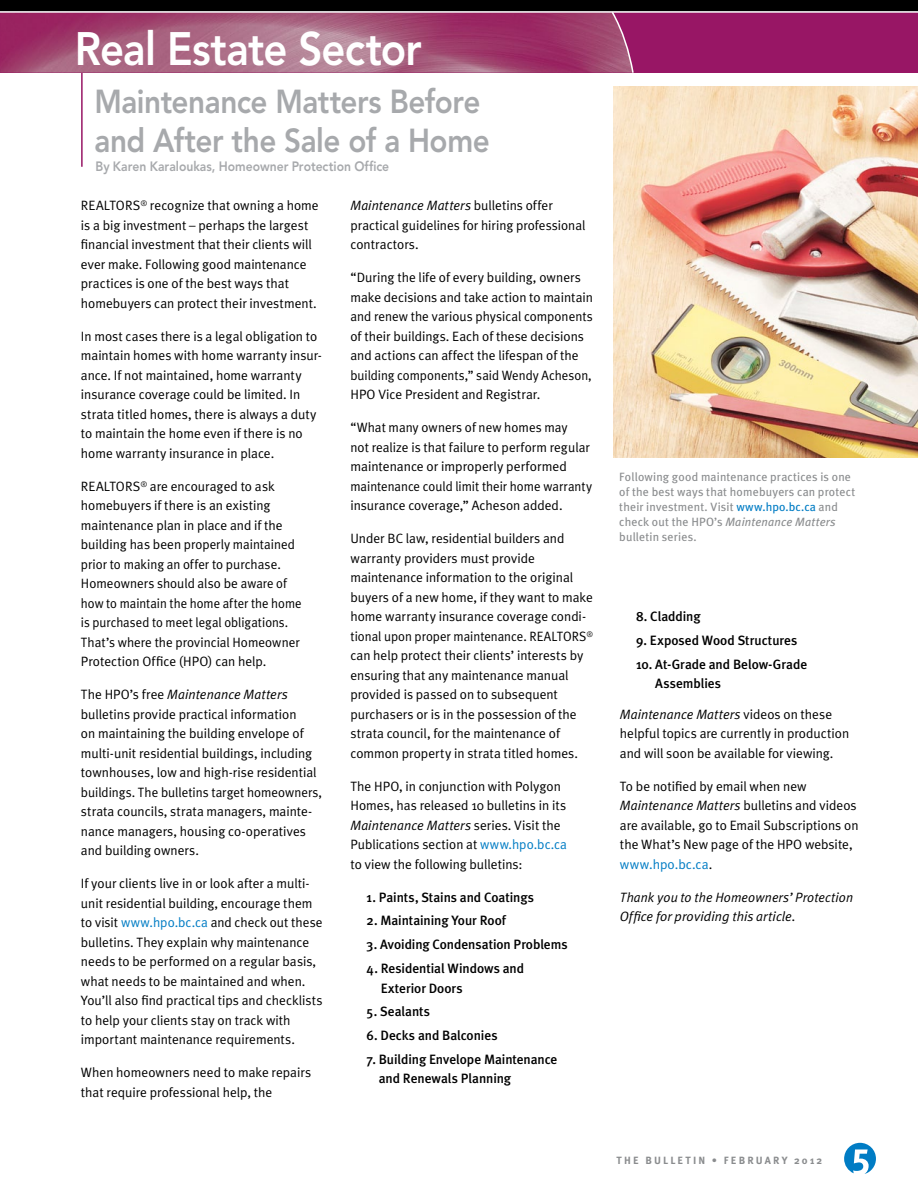
<style>
.page{position:relative;width:918px;height:1188px;background:#fff}
.page>*{position:absolute;margin:0;border:0;box-sizing:border-box;transform-origin:0 0}
.t1{font:800 46.5px "Avenir LT Std";letter-spacing:-.02em;color:#fff;scale:.9 1}
.t2{font:800 33px/39px "Avenir LT Std";letter-spacing:-.015em;color:#a7a9ac;scale:.9 1}
.t3{font:13.5px/19.5px "Meta Plus Normal";color:#000}
.t4{font:500 13.5px/19.5px "Meta Plus";letter-spacing:-.005em;color:#000}
.t5{font:italic 13.5px/19.5px "Meta Plus Normal";letter-spacing:.005em;color:#000}
.t6{font:800 13.5px "Avenir LT Std";color:#a7a9ac;scale:.9 1}
.t7{font:12px/15px "Meta Plus";letter-spacing:.015em;color:#8a8c8e}
.t8{font:700 10.5px "Meta Plus";letter-spacing:.21em;color:#8a8c8e}
.s1{font-style:italic}
.s2{color:#007cc4}
</style>
<div class="page">
<svg style="left:844px;top:1143px;width:32px;height:31px"></svg>
<hr style="left:81px;top:73px;width:2px;height:94px;background:#981665">
<div style="left:0;top:12px;width:918px;height:61px;background:#981665"></div>
<img style="left:0;top:13px;width:610px;height:60px">
<div style="left:0;top:0;width:918px;height:12px;background:#000"></div>
<hr style="left:0;top:11px;width:918px;height:2px;background:#fff">
<svg style="left:610px;top:11px;width:25px;height:62px"></svg>
<img style="left:614px;top:87px;width:304px;height:371px">
<h1 class="t1" style="left:75px;top:21px;width:387px">Real Estate Sector</h1>
<h2 class="t2" style="left:94px;top:82px;width:441px">Maintenance Matters Before and After the Sale of a Home</h2>
<p class="t6" style="left:96px;top:159px;width:328px">By Karen Karaloukas, Homeowner Protection Office</p>
<p class="t3" style="left:81px;top:196px;width:239px">REALTORS<sup>®</sup> recognize that owning a home is a big investment – perhaps the largest financial investment that their clients will ever make. Following good maintenance practices is one of the best ways that homebuyers can protect their investment.</p>
<p class="t3" style="left:81px;top:326px;width:242px">In most cases there is a legal obligation to maintain homes with home warranty insur&shy;ance. If not maintained, home warranty insurance coverage could be limited. In strata titled homes, there is always a duty to maintain the home even if there is no home warranty insurance in place.</p>
<p class="t3" style="left:81px;top:476px;width:222px">REALTORS<sup>®</sup> are encouraged to ask homebuyers if there is an existing maintenance plan in place and if the building has been properly maintained prior to making an offer to purchase.<br>Homeowners should also be aware of how to maintain the home after the home is purchased to meet legal obligations.<br>That’s where the provincial Homeowner Protection Office (HPO) can help.</p>
<p class="t3" style="left:81px;top:684px;width:243px">The HPO’s free <span class="s1">Maintenance Matters </span>bulletins provide practical information<br>on maintaining the building envelope of multi-unit residential buildings, including townhouses, low and high-rise residential buildings. The bulletins target homeowners, strata councils, strata managers, mainte&shy;nance managers, housing co-operatives and building owners.</p>
<p class="t3" style="left:81px;top:873px;width:243px">If your clients live in or look after a multi&shy;unit residential building, encourage them to visit <span class="s2">www.hpo.bc.ca</span> and check out these bulletins. They explain why maintenance needs to be performed on a regular basis, what needs to be maintained and when.<br>You’ll also find practical tips and checklists to help your clients stay on track with important maintenance requirements.</p>
<p class="t3" style="left:81px;top:1062px;width:232px">When homeowners need to make repairs that require professional help, the</p>
<p class="t3" style="left:350px;top:195px;width:236px"><span class="s1">Maintenance Matters</span> bulletins offer practical guidelines for hiring professional contractors.</p>
<p class="t3" style="left:350px;top:267px;width:244px">“During the life of every building, owners make decisions and take action to maintain and renew the various physical components of their buildings. Each of these decisions and actions can affect the lifespan of the building components,” said Wendy Acheson, HPO Vice President and Registrar.</p>
<p class="t3" style="left:350px;top:418px;width:243px">“What many owners of new homes may<br>not realize is that failure to perform regular maintenance or improperly performed maintenance could limit their home warranty insurance coverage,” Acheson added.</p>
<p class="t3" style="left:350px;top:528px;width:244px">Under BC law, residential builders and warranty providers must provide maintenance information to the original buyers of a new home, if they want to make home warranty insurance coverage condi&shy;tional upon proper maintenance. REALTORS<sup>® </sup>can help protect their clients’ interests by ensuring that any maintenance manual provided is passed on to subsequent purchasers or is in the possession of the strata council, for the maintenance of common property in strata titled homes.</p>
<p class="t3" style="left:350px;top:776px;width:218px">The HPO, in conjunction with Polygon Homes, has released 10 bulletins in its <span class="s1">Maintenance Matters</span> series. Visit the Publications section at <span class="s2">www.hpo.bc.ca </span>to view the following bulletins:</p>
<p class="t4" style="left:367px;top:887px;width:169px">1. Paints, Stains and Coatings</p>
<p class="t4" style="left:367px;top:911px;width:141px">2. Maintaining Your Roof</p>
<p class="t4" style="left:367px;top:935px;width:203px">3. Avoiding Condensation Problems</p>
<p class="t4" style="left:381px;top:958px;width:145px;text-indent:-14px">4. Residential Windows and<br>Exterior Doors</p>
<p class="t4" style="left:367px;top:1002px;width:65px">5. Sealants</p>
<p class="t4" style="left:367px;top:1026px;width:132px">6. Decks and Balconies</p>
<p class="t4" style="left:379px;top:1049px;width:180px;text-indent:-12px">7. Building Envelope Maintenance and Renewals Planning</p>
<p class="t7" style="left:619px;top:469px;width:237px">Following good maintenance practices is one of the best ways that homebuyers can protect their investment. Visit <span class="s2">www.hpo.bc.ca</span> and check out the HPO’s <span class="s1">Maintenance Matters </span>bulletin series.</p>
<p class="t4" style="left:636px;top:607px;width:66px">8. Cladding</p>
<p class="t4" style="left:636px;top:630px;width:163px">9. Exposed Wood Structures</p>
<p class="t4" style="left:655px;top:654px;width:153px;text-indent:-19px">10. At-Grade and Below-Grade<br>Assemblies</p>
<p class="t3" style="left:620px;top:704px;width:231px"><span class="s1">Maintenance Matters</span> videos on these helpful topics are currently in production and will soon be available for viewing.</p>
<p class="t3" style="left:620px;top:776px;width:240px">To be notified by email when new <span class="s1">Maintenance Matters</span> bulletins and videos are available, go to Email Subscriptions on the What’s New page of the HPO website, <span class="s2">www.hpo.bc.ca</span>.</p>
<p class="t5" style="left:620px;top:887px;width:235px">Thank you to the Homeowners’ Protection<br>Office for providing this article.</p>
<p class="t8" style="left:617px;top:1154px;width:207px">THE BULLET IN • F EB RUARY 2012</p>
</div>
